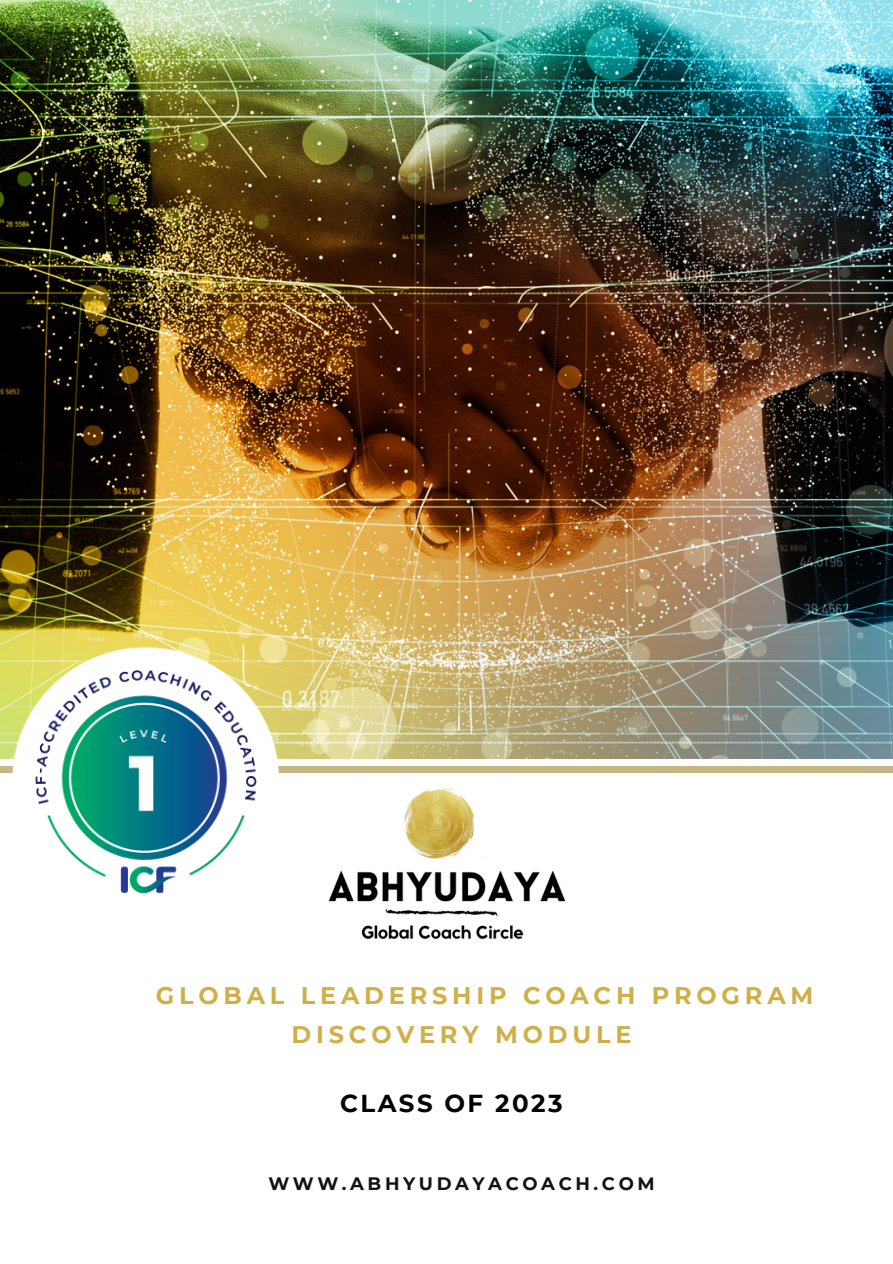
<style>
.page{position:relative;width:893px;height:1264px;background:#fff}
.page>*{position:absolute;margin:0;border:0;box-sizing:border-box;transform-origin:0 0}
.t1{font:700 24.45px "Montserrat";letter-spacing:.1em;color:#000}
.t2{font:700 24px/38.2px "Montserrat";letter-spacing:.2em;color:#d0b046}
.t3{font:700 18px "Montserrat";letter-spacing:.2em;color:#141111}
</style>
<div class="page">
<img style="left:0;top:0;width:892px;height:758px">
<img style="left:328px;top:788px;width:238px;height:152px">
<div style="left:0;top:766px;width:892px;height:6px;background:#c6b681"></div>
<img style="left:0;top:634px;width:291px;height:260px">
<p class="t2" style="left:291px;top:976px;width:523px;text-indent:-136px">GLOBAL LEADERSHIP COACH PROGRAM<br>DISCOVERY MODULE</p>
<p class="t1" style="left:340px;top:1088px;width:224px">CLASS OF 2023</p>
<p class="t3" style="left:268px;top:1172px;width:388px">WWW.ABHYUDAYACOACH.COM</p>
</div>
